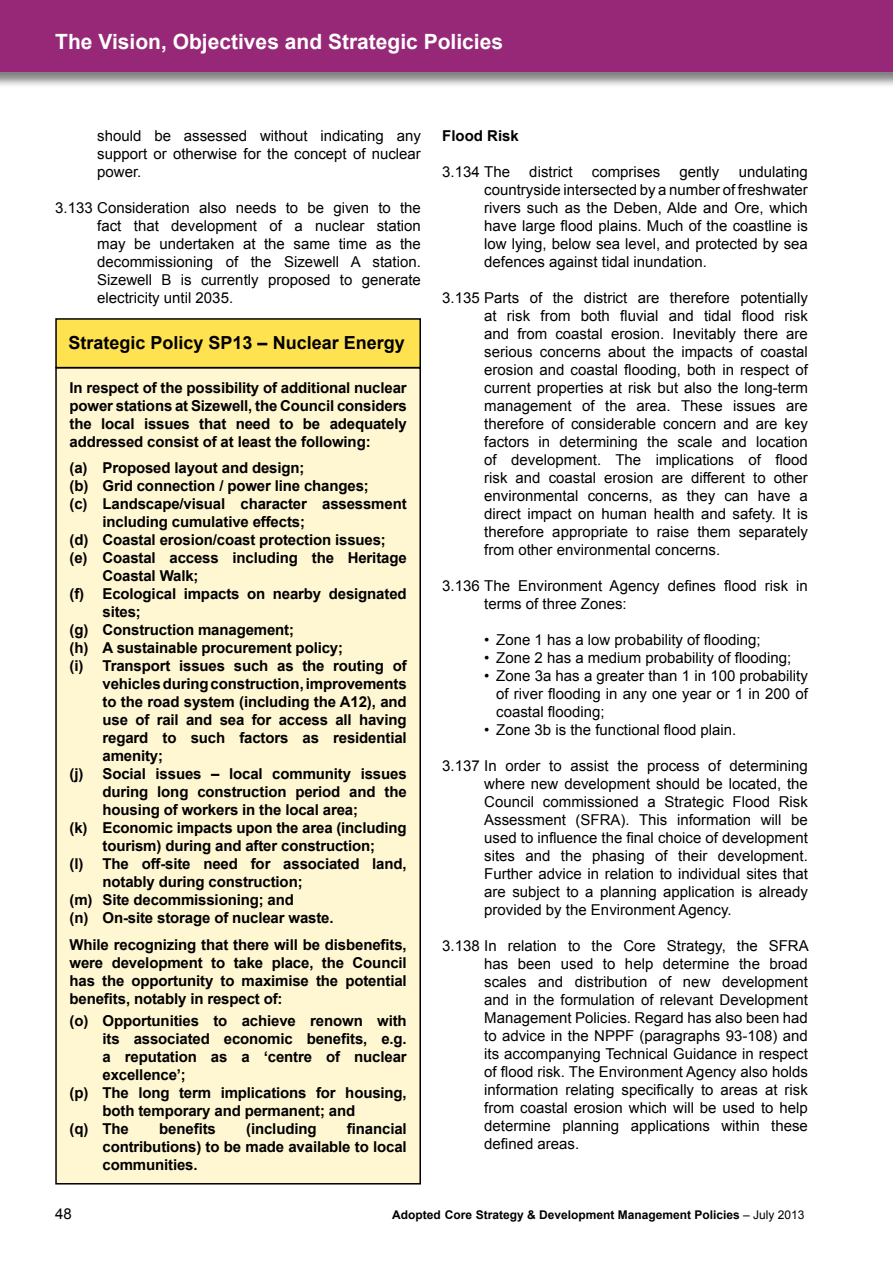
<style>
.page{position:relative;width:893px;height:1263px;background:#fff}
.page>*{position:absolute;margin:0;border:0;box-sizing:border-box;transform-origin:0 0}
.t1{font:700 21px "Arial";color:#fff}
.t2{font:700 18px "Arial";color:#000}
.t3{font:15px/18px "Arial";color:#000;text-align:justify}
.t4{font:700 15px/18px "Arial";letter-spacing:-.01em;color:#000;text-align:justify}
.t5{font:700 12px "Arial";color:#000}
.s1{font-weight:400}
</style>
<div class="page">
<div style="left:56px;top:368px;width:364px;height:816px;background:#fff6d2"></div>
<div style="left:55px;top:367px;width:366px;height:817px;border:2px solid #000"></div>
<div style="left:56px;top:319px;width:364px;height:49px;background:#ffe250"></div>
<div style="left:55px;top:318px;width:366px;height:50px;border:2px solid #000"></div>
<div style="left:0;top:0;width:893px;height:88px;background:#000;opacity:.5"></div>
<div style="left:0;top:0;width:893px;height:71px;background:#972877"></div>
<h1 class="t1" style="left:55px;top:27px;width:449px">The Vision, Objectives and Strategic Policies</h1>
<p class="t3" style="left:97px;top:127px;width:325px">should be assessed without indicating any support or otherwise for the concept of nuclear power.</p>
<p class="t3" style="left:97px;top:199px;width:325px;text-indent:-42px">3.133 Consideration also needs to be given to the fact that development of a nuclear station may be undertaken at the same time as the decommissioning of the Sizewell A station.<br>Sizewell B is currently proposed to generate electricity until 2035.</p>
<p class="t2" style="left:69px;top:331px;width:338px">Strategic Policy SP13 – Nuclear Energy</p>
<p class="t4" style="left:70px;top:379px;width:339px">In respect of the possibility of additional nuclear power stations at Sizewell, the Council considers the local issues that need to be adequately addressed consist of at least the following:</p>
<p class="t4" style="left:70px;top:459px;width:236px">(a) Proposed layout and design;</p>
<p class="t4" style="left:70px;top:477px;width:301px">(b) Grid connection / power line changes;</p>
<p class="t4" style="left:70px;top:495px;width:339px">(c) Landscape/visual character assessment</p>
<p class="t4" style="left:103px;top:513px;width:204px">including cumulative effects;</p>
<p class="t4" style="left:70px;top:531px;width:318px">(d) Coastal erosion/coast protection issues;</p>
<p class="t4" style="left:70px;top:549px;width:339px">(e) Coastal access including the Heritage</p>
<p class="t4" style="left:103px;top:567px;width:97px">Coastal Walk;</p>
<p class="t4" style="left:70px;top:585px;width:339px">(f) Ecological impacts on nearby designated</p>
<p class="t4" style="left:103px;top:603px;width:40px">sites;</p>
<p class="t4" style="left:70px;top:621px;width:226px">(g) Construction management;</p>
<p class="t4" style="left:70px;top:639px;width:275px">(h) A sustainable procurement policy;</p>
<p class="t4" style="left:70px;top:657px;width:339px">(i) Transport issues such as the routing of</p>
<p class="t4" style="left:103px;top:675px;width:306px">vehicles during construction, improvements</p>
<p class="t4" style="left:103px;top:693px;width:306px">to the road system (including the A12), and</p>
<p class="t4" style="left:103px;top:711px;width:306px">use of rail and sea for access all having</p>
<p class="t4" style="left:103px;top:729px;width:306px">regard to such factors as residential</p>
<p class="t4" style="left:103px;top:747px;width:62px">amenity;</p>
<p class="t4" style="left:70px;top:765px;width:339px">(j) Social issues – local community issues</p>
<p class="t4" style="left:103px;top:783px;width:306px">during long construction period and the</p>
<p class="t4" style="left:103px;top:801px;width:257px">housing of workers in the local area;</p>
<p class="t4" style="left:70px;top:819px;width:339px">(k) Economic impacts upon the area (including</p>
<p class="t4" style="left:103px;top:837px;width:274px">tourism) during and after construction;</p>
<p class="t4" style="left:70px;top:855px;width:339px">(l) The off-site need for associated land,</p>
<p class="t4" style="left:103px;top:873px;width:202px">notably during construction;</p>
<p class="t4" style="left:70px;top:891px;width:226px">(m) Site decommissioning; and</p>
<p class="t4" style="left:70px;top:909px;width:266px">(n) On-site storage of nuclear waste.</p>
<p class="t4" style="left:70px;top:936px;width:339px">While recognizing that there will be disbenefits, were development to take place, the Council has the opportunity to maximise the potential benefits, notably in respect of:</p>
<p class="t4" style="left:70px;top:1012px;width:339px">(o) Opportunities to achieve renown with</p>
<p class="t4" style="left:103px;top:1030px;width:306px">its associated economic benefits, e.g.</p>
<p class="t4" style="left:103px;top:1048px;width:306px">a reputation as a ‘centre of nuclear</p>
<p class="t4" style="left:103px;top:1066px;width:85px">excellence’;</p>
<p class="t4" style="left:70px;top:1084px;width:339px">(p) The long term implications for housing,</p>
<p class="t4" style="left:103px;top:1102px;width:254px">both temporary and permanent; and</p>
<p class="t4" style="left:70px;top:1120px;width:61px">(q) The</p>
<p class="t4" style="left:159px;top:1120px;width:58px">benefits</p>
<p class="t4" style="left:246px;top:1120px;width:72px">(including</p>
<p class="t4" style="left:103px;top:1120px;width:306px;text-indent:244px">financial contributions) to be made available to local communities.</p>
<p class="t4" style="left:442px;top:128px;width:78px">Flood Risk</p>
<p class="t3" style="left:442px;top:163px;width:69px">3.134 The</p>
<p class="t3" style="left:529px;top:163px;width:45px">district</p>
<p class="t3" style="left:592px;top:163px;width:70px">comprises</p>
<p class="t3" style="left:679px;top:163px;width:42px">gently</p>
<p class="t3" style="left:484px;top:163px;width:325px;text-indent:254px">undulating countryside intersected by a number of freshwater rivers such as the Deben, Alde and Ore, which have large flood plains. Much of the coastline is low lying, below sea level, and protected by sea defences against tidal inundation.</p>
<p class="t3" style="left:484px;top:289px;width:325px;text-indent:-42px">3.135 Parts of the district are therefore potentially at risk from both fluvial and tidal flood risk and from coastal erosion. Inevitably there are serious concerns about the impacts of coastal erosion and coastal flooding, both in respect of current properties at risk but also the long-term management of the area. These issues are therefore of considerable concern and are key factors in determining the scale and location of development. The implications of flood risk and coastal erosion are different to other environmental concerns, as they can have a direct impact on human health and safety. It is therefore appropriate to raise them separately from other environmental concerns.</p>
<p class="t3" style="left:484px;top:577px;width:325px;text-indent:-42px">3.136 The Environment Agency defines flood risk in terms of three Zones:</p>
<p class="t3" style="left:484px;top:631px;width:278px">• Zone 1 has a low probability of flooding;</p>
<p class="t3" style="left:484px;top:649px;width:309px">• Zone 2 has a medium probability of flooding;</p>
<p class="t3" style="left:496px;top:667px;width:313px;text-indent:-12px">• Zone 3a has a greater than 1 in 100 probability of river flooding in any one year or 1 in 200 of coastal flooding;</p>
<p class="t3" style="left:484px;top:721px;width:254px">• Zone 3b is the functional flood plain.</p>
<p class="t3" style="left:484px;top:757px;width:325px;text-indent:-42px">3.137 In order to assist the process of determining where new development should be located, the Council commissioned a Strategic Flood Risk Assessment (SFRA). This information will be used to influence the final choice of development sites and the phasing of their development.<br>Further advice in relation to individual sites that are subject to a planning application is already provided by the Environment Agency.</p>
<p class="t3" style="left:484px;top:937px;width:325px;text-align:left;text-indent:-42px">3.138 In relation to the Core Strategy, the SFRA has been used to help determine the broad scales and distribution of new development and in the formulation of relevant Development Management Policies. Regard has also been had to advice in the NPPF (paragraphs 93-108) and its accompanying Technical Guidance in respect of flood risk. The Environment Agency also holds information relating specifically to areas at risk from coastal erosion which will be used to help determine planning applications within these defined areas.</p>
<p class="t3" style="left:55px;top:1204px;width:18px">48</p>
<p class="t5" style="left:392px;top:1206px;width:414px">Adopted Core Strategy &amp; Development Management Policies <span class="s1">– July 2013</span></p>
</div>
